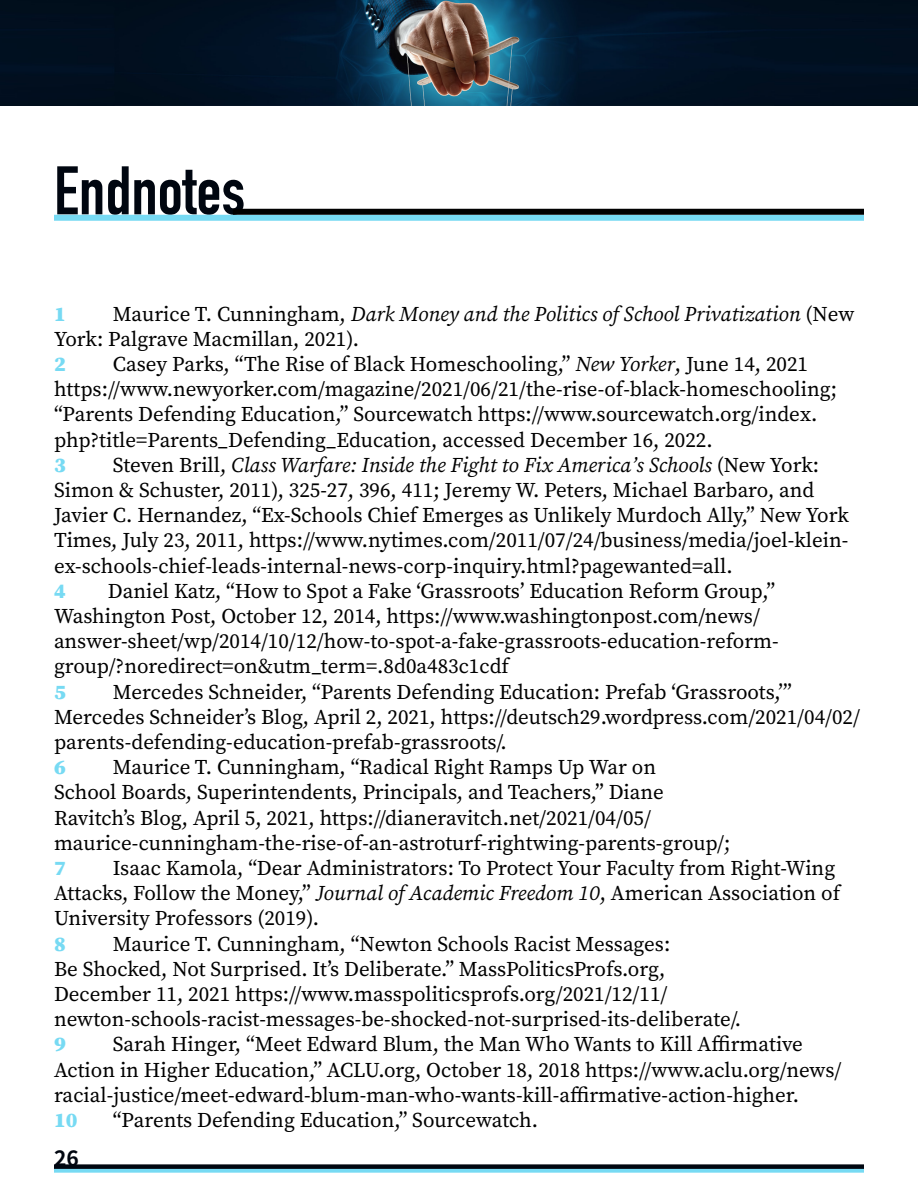
<style>
.page{position:relative;width:918px;height:1188px;background:#fff}
.page>*{position:absolute;margin:0;border:0;box-sizing:border-box;transform-origin:0 0}
.t1{font:700 67.5px "DIN Condensed";color:#000610}
.t2{font:21px/25.2px "Source Serif Pro";color:#000}
.t3{font:900 21px "Source Serif Pro";color:#77daf3}
.t4{font:700 21px "Kinto Sans";color:#000610}
.s1{font-style:italic}
</style>
<div class="page">
<img style="left:0;top:0;width:918px;height:106px">
<div style="left:54px;top:1168px;width:810px;height:5px;background:#77daf3"></div>
<div style="left:54px;top:1164px;width:810px;height:5px;background:#000610"></div>
<div style="left:54px;top:215px;width:810px;height:6px;background:#77daf3"></div>
<div style="left:233px;top:209px;width:631px;height:6px;background:#000"></div>
<h1 class="t1" style="left:54px;top:145px;width:193px">Endnotes</h1>
<p class="t2" style="left:54px;top:301px;width:802px;text-indent:59px">Maurice T. Cunningham, <span class="s1">Dark Money and the Politics of School Privatization</span> (New<br>York: Palgrave Macmillan, 2021).</p>
<p class="t3" style="left:54px;top:349px;width:13px">2</p>
<p class="t3" style="left:54px;top:299px;width:13px">1</p>
<p class="t2" style="left:54px;top:351px;width:785px;text-indent:59px">Casey Parks, “The Rise of Black Homeschooling,” <span class="s1">New Yorker</span>, June 14, 2021 https://www.newyorker.com/magazine/2021/06/21/the-rise-of-black-homeschooling; “Parents Defending Education,” Sourcewatch https://www.sourcewatch.org/index. php?title=Parents_Defending_Education, accessed December 16, 2022.</p>
<p class="t3" style="left:54px;top:450px;width:13px">3</p>
<p class="t2" style="left:54px;top:452px;width:796px;text-indent:59px">Steven Brill, <span class="s1">Class Warfare: Inside the Fight to Fix America’s Schools</span> (New York:<br>Simon &amp; Schuster, 2011), 325-27, 396, 411; Jeremy W. Peters, Michael Barbaro, and Javier C. Hernandez, “Ex-Schools Chief Emerges as Unlikely Murdoch Ally,” New York Times, July 23, 2011, https://www.nytimes.com/2011/07/24/business/media/joel-klein&shy;ex-schools-chief-leads-internal-news-corp-inquiry.html?pagewanted=all.</p>
<p class="t3" style="left:54px;top:576px;width:13px">4</p>
<p class="t2" style="left:54px;top:578px;width:726px;text-indent:54px">Daniel Katz, “How to Spot a Fake ‘Grassroots’ Education Reform Group,” Washington Post, October 12, 2014, https://www.washingtonpost.com/news/ answer-sheet/wp/2014/10/12/how-to-spot-a-fake-grassroots-education-reform&shy;group/?noredirect=on&amp;utm_term=.8d0a483c1cdf</p>
<p class="t3" style="left:54px;top:677px;width:13px">5</p>
<p class="t2" style="left:54px;top:679px;width:808px;text-indent:59px">Mercedes Schneider, “Parents Defending Education: Prefab ‘Grassroots,’”<br>Mercedes Schneider’s Blog, April 2, 2021, https://deutsch29.wordpress.com/2021/04/02/ parents-defending-education-prefab-grassroots/.</p>
<p class="t3" style="left:54px;top:752px;width:13px">6</p>
<p class="t2" style="left:54px;top:755px;width:678px;text-indent:59px">Maurice T. Cunningham, “Radical Right Ramps Up War on<br>School Boards, Superintendents, Principals, and Teachers,” Diane Ravitch’s Blog, April 5, 2021, https://dianeravitch.net/2021/04/05/ maurice-cunningham-the-rise-of-an-astroturf-rightwing-parents-group/;</p>
<p class="t3" style="left:54px;top:853px;width:13px">7</p>
<p class="t2" style="left:54px;top:855px;width:788px;text-indent:59px">Isaac Kamola, “Dear Administrators: To Protect Your Faculty from Right-Wing<br>Attacks, Follow the Money,” <span class="s1">Journal of Academic Freedom 10</span>, American Association of<br>University Professors (2019).</p>
<p class="t3" style="left:54px;top:929px;width:13px">8</p>
<p class="t2" style="left:54px;top:931px;width:689px;text-indent:59px">Maurice T. Cunningham, “Newton Schools Racist Messages:<br>Be Shocked, Not Surprised. It’s Deliberate.” MassPoliticsProfs.org, December 11, 2021 https://www.masspoliticsprofs.org/2021/12/11/ newton-schools-racist-messages-be-shocked-not-surprised-its-deliberate/.</p>
<p class="t3" style="left:54px;top:1030px;width:13px">9</p>
<p class="t2" style="left:54px;top:1032px;width:789px;text-indent:59px">Sarah Hinger, “Meet Edward Blum, the Man Who Wants to Kill Affirmative<br>Action in Higher Education,” ACLU.org, October 18, 2018 https://www.aclu.org/news/ racial-justice/meet-edward-blum-man-who-wants-kill-affirmative-action-higher.</p>
<p class="t3" style="left:54px;top:1105px;width:25px">10</p>
<p class="t2" style="left:113px;top:1107px;width:427px">“Parents Defending Education,” Sourcewatch.</p>
<p class="t4" style="left:54px;top:1146px;width:26px">26</p>
</div>
